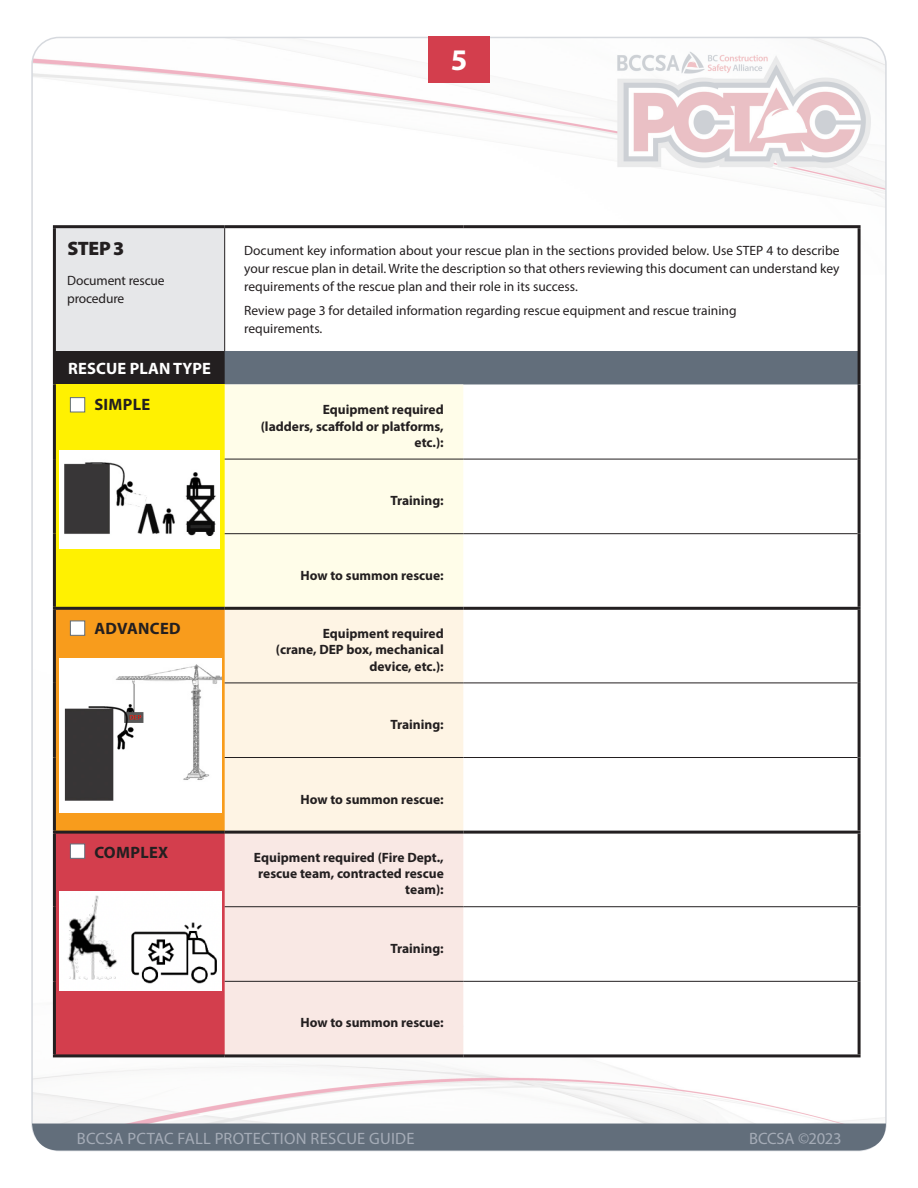
<style>
.page{position:relative;width:918px;height:1188px;background:#fff}
.page>*{position:absolute;margin:0;border:0;box-sizing:border-box;transform-origin:0 0}
.t1{font:700 30px "Myriad Pro";color:#fff}
.t2{font:900 19.5px "Myriad Pro";color:#231f20}
.t3{font:16.5px "Myriad Pro";letter-spacing:.01em;color:#a5acb7}
.t4{font:700 16.5px "Myriad Pro";letter-spacing:.02em;color:#231f20}
.t5{font:700 16.5px "Myriad Pro";letter-spacing:.01em;color:#fff}
.t6{font:16.5px "Myriad Pro";letter-spacing:-.015em;color:#a5acb7}
.t7{font:13.5px/18px "Myriad Pro";color:#231f20;text-align:justify}
.t8{font:700 13.5px/16.2px "Myriad Pro";color:#231f20;text-align:right}
</style>
<div class="page">
<img style="left:34px;top:37px;width:850px;height:1087px">
<div style="left:32px;top:1124px;width:854px;height:27px;background:#626e7b"></div>
<div style="left:429px;top:37px;width:61px;height:46px;background:#d33e4d"></div>
<div style="left:54px;top:227px;width:171px;height:124px;background:#e6e7e9"></div>
<svg style="left:225px;top:228px;width:633px;height:826px"></svg>
<div style="left:54px;top:351px;width:171px;height:33px;background:#231f20"></div>
<div style="left:225px;top:351px;width:633px;height:33px;background:#626e7b"></div>
<div style="left:54px;top:384px;width:171px;height:224px;background:#fff101"></div>
<div style="left:225px;top:384px;width:238px;height:223px;background:#fffde9"></div>
<div style="left:54px;top:608px;width:171px;height:224px;background:#f89c1c"></div>
<div style="left:225px;top:610px;width:238px;height:221px;background:#fef4e4"></div>
<div style="left:54px;top:832px;width:171px;height:224px;background:#d33e4d"></div>
<div style="left:225px;top:834px;width:238px;height:220px;background:#f9e8e4"></div>
<hr style="left:224px;top:228px;width:1px;height:123px;background:#231f20">
<hr style="left:53px;top:225px;width:172px;height:3px;background:#231f20">
<hr style="left:53px;top:228px;width:3px;height:123px;background:#231f20">
<hr style="left:225px;top:225px;width:238px;height:3px;background:#231f20">
<hr style="left:463px;top:225px;width:398px;height:3px;background:#231f20">
<hr style="left:858px;top:228px;width:3px;height:123px;background:#231f20">
<hr style="left:53px;top:351px;width:3px;height:33px;background:#231f20">
<hr style="left:53px;top:384px;width:3px;height:75px;background:#231f20">
<hr style="left:53px;top:459px;width:3px;height:75px;background:#231f20">
<hr style="left:53px;top:534px;width:3px;height:73px;background:#231f20">
<hr style="left:53px;top:610px;width:3px;height:73px;background:#231f20">
<hr style="left:53px;top:683px;width:3px;height:75px;background:#231f20">
<hr style="left:53px;top:758px;width:3px;height:73px;background:#231f20">
<hr style="left:53px;top:834px;width:3px;height:73px;background:#231f20">
<hr style="left:53px;top:907px;width:3px;height:74px;background:#231f20">
<hr style="left:53px;top:981px;width:3px;height:73px;background:#231f20">
<hr style="left:53px;top:1054px;width:172px;height:3px;background:#231f20">
<hr style="left:858px;top:351px;width:3px;height:33px;background:#231f20">
<hr style="left:858px;top:384px;width:3px;height:75px;background:#231f20">
<hr style="left:858px;top:459px;width:3px;height:75px;background:#231f20">
<hr style="left:858px;top:534px;width:3px;height:73px;background:#231f20">
<hr style="left:858px;top:610px;width:3px;height:73px;background:#231f20">
<hr style="left:858px;top:683px;width:3px;height:75px;background:#231f20">
<hr style="left:858px;top:758px;width:3px;height:73px;background:#231f20">
<hr style="left:858px;top:834px;width:3px;height:73px;background:#231f20">
<hr style="left:858px;top:907px;width:3px;height:74px;background:#231f20">
<hr style="left:858px;top:981px;width:3px;height:73px;background:#231f20">
<hr style="left:225px;top:1054px;width:238px;height:3px;background:#231f20">
<hr style="left:463px;top:1054px;width:398px;height:3px;background:#231f20">
<hr style="left:463px;top:459px;width:395px;height:1px;background:#231f20">
<hr style="left:463px;top:533px;width:395px;height:1px;background:#231f20">
<hr style="left:463px;top:683px;width:395px;height:1px;background:#231f20">
<hr style="left:463px;top:757px;width:395px;height:1px;background:#231f20">
<hr style="left:225px;top:459px;width:238px;height:1px;background:#231f20">
<hr style="left:225px;top:533px;width:238px;height:1px;background:#231f20">
<hr style="left:225px;top:683px;width:238px;height:1px;background:#231f20">
<hr style="left:225px;top:757px;width:238px;height:1px;background:#231f20">
<hr style="left:53px;top:607px;width:172px;height:3px;background:#231f20">
<hr style="left:225px;top:607px;width:238px;height:3px;background:#231f20">
<hr style="left:463px;top:607px;width:398px;height:3px;background:#231f20">
<hr style="left:225px;top:906px;width:238px;height:1px;background:#231f20">
<hr style="left:225px;top:981px;width:238px;height:1px;background:#231f20">
<hr style="left:53px;top:831px;width:172px;height:3px;background:#231f20">
<hr style="left:225px;top:831px;width:238px;height:3px;background:#231f20">
<hr style="left:463px;top:831px;width:398px;height:3px;background:#231f20">
<hr style="left:463px;top:906px;width:395px;height:1px;background:#231f20">
<hr style="left:463px;top:981px;width:395px;height:1px;background:#231f20">
<div style="left:70px;top:397px;width:15px;height:15px;background:#fff;border:1px solid #626e7b"></div>
<div style="left:70px;top:621px;width:15px;height:15px;background:#fff;border:1px solid #626e7b"></div>
<div style="left:70px;top:844px;width:15px;height:15px;background:#fff;border:1px solid #626e7b"></div>
<img style="left:59px;top:451px;width:160px;height:98px">
<img style="left:59px;top:658px;width:162px;height:154px">
<img style="left:59px;top:891px;width:162px;height:100px">
<h1 class="t1" style="left:451px;top:40px;width:18px">5</h1>
<p class="t2" style="left:67px;top:235px;width:59px">STEP 3</p>
<p class="t7" style="left:67px;top:271px;width:99px">Document rescue</p>
<p class="t7" style="left:67px;top:289px;width:59px">procedure</p>
<p class="t7" style="left:244px;top:241px;width:597px">Document key information about your rescue plan in the sections provided below. Use STEP 4 to describe your rescue plan in detail. Write the description so that others reviewing this document can understand key requirements of the rescue plan and their role in its success.</p>
<p class="t7" style="left:244px;top:301px;width:494px">Review page 3 for detailed information regarding rescue equipment and rescue training</p>
<p class="t7" style="left:244px;top:319px;width:80px">requirements.</p>
<p class="t5" style="left:68px;top:358px;width:144px">RESCUE PLAN TYPE</p>
<p class="t4" style="left:94px;top:394px;width:58px">SIMPLE</p>
<p class="t8" style="left:323px;top:401px;width:123px">Equipment required</p>
<p class="t8" style="left:261px;top:418px;width:185px">(ladders, scaffold or platforms, etc.):</p>
<p class="t8" style="left:390px;top:492px;width:55px">Training:</p>
<p class="t8" style="left:301px;top:567px;width:145px">How to summon rescue:</p>
<p class="t4" style="left:94px;top:618px;width:88px">ADVANCED</p>
<p class="t8" style="left:323px;top:625px;width:123px">Equipment required</p>
<p class="t8" style="left:276px;top:641px;width:169px">(crane, DEP box, mechanical device, etc.):</p>
<p class="t8" style="left:390px;top:716px;width:55px">Training:</p>
<p class="t8" style="left:301px;top:791px;width:145px">How to summon rescue:</p>
<p class="t4" style="left:94px;top:842px;width:76px">COMPLEX</p>
<p class="t8" style="left:254px;top:849px;width:191px">Equipment required (Fire Dept., rescue team, contracted rescue team):</p>
<p class="t8" style="left:390px;top:940px;width:55px">Training:</p>
<p class="t8" style="left:301px;top:1014px;width:145px">How to summon rescue:</p>
<p class="t3" style="left:77px;top:1128px;width:339px">BCCSA PCTAC FALL PROTECTION RESCUE GUIDE</p>
<p class="t6" style="left:749px;top:1128px;width:94px">BCCSA ©2023</p>
</div>
